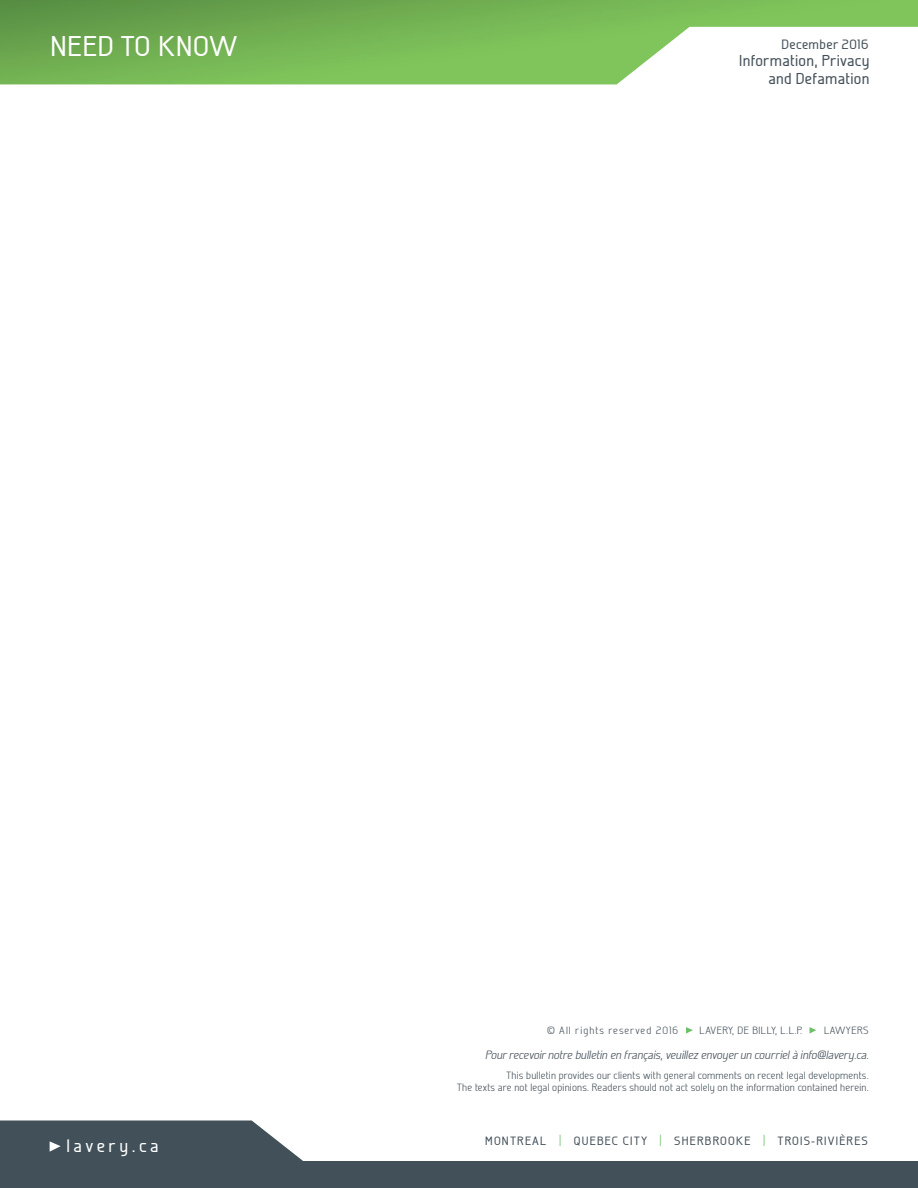
<style>
.page{position:relative;width:918px;height:1188px;background:#fff}
.page>*{position:absolute;margin:0;border:0;box-sizing:border-box;transform-origin:0 0}
.t1{font:500 28.5px "Galette";letter-spacing:.03em;color:#fff}
.t2{font:500 18px "Galette";letter-spacing:.2em;color:#fff}
.t3{font:500 15.75px/18px "Galette";letter-spacing:.02em;color:#424f58;text-align:right}
.t4{font:500 13.5px "Galette";letter-spacing:.03em;color:#424f58}
.t5{font:italic 300 12px "Galette";color:#424f58}
.t6{font:500 12px "Galette";letter-spacing:.1em;color:#424f58}
.t7{font:300 10.5px/12.6px "Galette";letter-spacing:.02em;color:#424f58;text-align:right}
.t8{font:300 10.5px "Galette";letter-spacing:.05em;color:#424f58}
.t9{font:300 10.5px "Galette";letter-spacing:.1em;color:#424f58}
.s1{font-weight:300;font-size:15px;color:#6bc067}
</style>
<div class="page">
<img style="left:0;top:0;width:918px;height:84px">
<svg style="left:0;top:1120px;width:918px;height:68px;fill:#425159"></svg>
<svg style="left:50px;top:1141px;width:11px;height:11px"></svg>
<svg style="left:686px;top:1027px;width:7px;height:7px"></svg>
<svg style="left:809px;top:1027px;width:7px;height:7px"></svg>
<h1 class="t1" style="left:51px;top:29px;width:189px">NEED TO KNOW</h1>
<p class="t4" style="left:782px;top:36px;width:88px">December 2016</p>
<h3 class="t3" style="left:739px;top:52px;width:132px">Information, Privacy and Defamation</h3>
<p class="t9" style="left:547px;top:1024px;width:133px">© All rights reserved 2016</p>
<p class="t8" style="left:700px;top:1024px;width:104px">LAVERY, DE BILLY, L.L.P.</p>
<p class="t8" style="left:824px;top:1024px;width:46px">LAWYERS</p>
<p class="t5" style="left:485px;top:1047px;width:385px">Pour recevoir notre bulletin en français, veuillez envoyer un courriel à info@lavery.ca.</p>
<h2 class="t2" style="left:66px;top:1134px;width:94px">lavery.ca</h2>
<p class="t7" style="left:457px;top:1069px;width:413px">This bulletin provides our clients with general comments on recent legal developments.<br>The texts are not legal opinions. Readers should not act solely on the information contained herein.</p>
<p class="t6" style="left:485px;top:1133px;width:384px">MONTREAL <span class="s1">|</span> QUEBEC CITY <span class="s1">|</span> SHERBROOKE <span class="s1">|</span> TROIS-RIVIÈRES</p>
</div>
